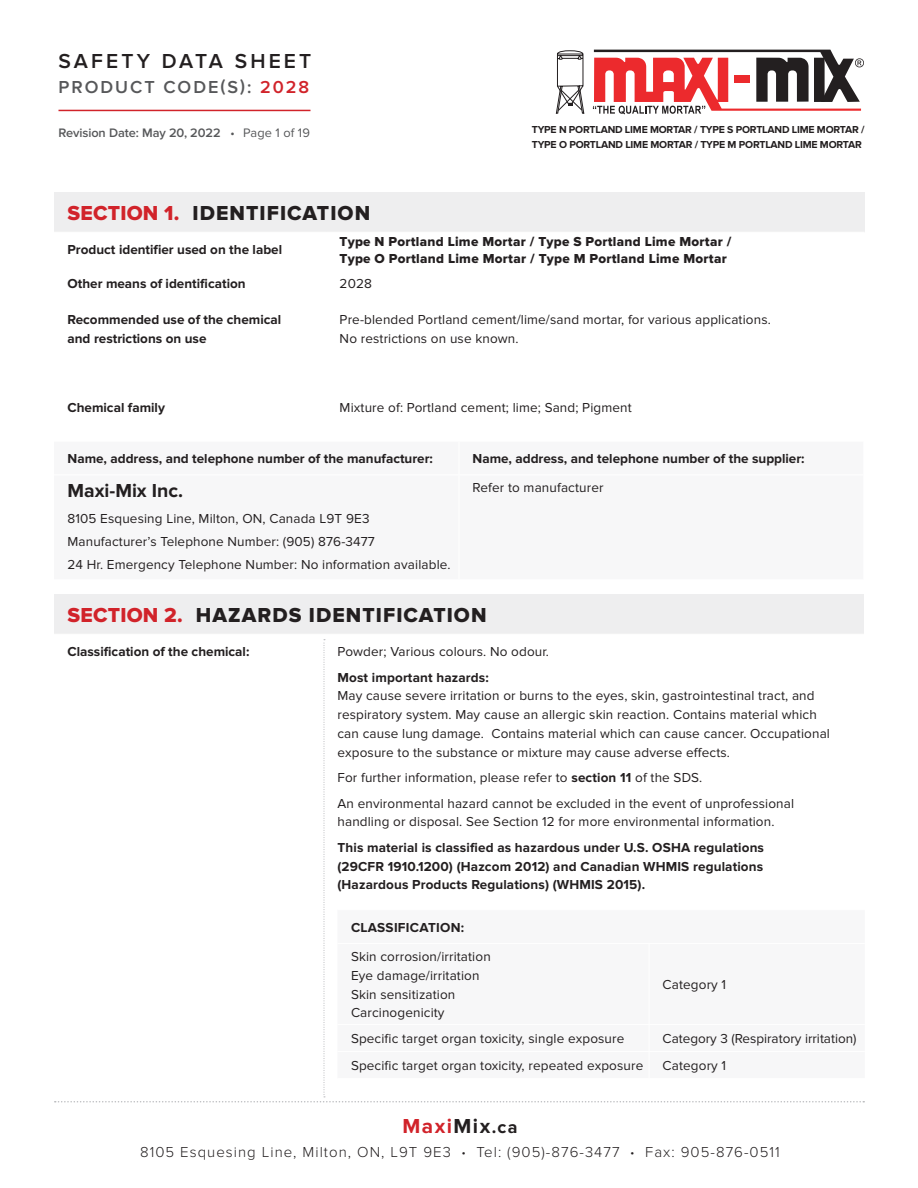
<style>
.page{position:relative;width:918px;height:1188px;background:#fff}
.page>*{position:absolute;margin:0;border:0;box-sizing:border-box;transform-origin:0 0}
.Small_header{font:21px "Proxima Nova Extrabld";letter-spacing:.05em;color:#231f20}
.t1{font:600 21px "Proxima Nova";letter-spacing:.15em;color:#231f20}
.t2{font:700 21px "Proxima Nova";letter-spacing:.07em;color:#d1232a}
.Body-small_header{font:700 19.5px "Proxima Nova";color:#231f20}
.t3{font:600 18px "Proxima Nova";letter-spacing:.11em;color:#57585a}
.t4{font:300 15px "Proxima Nova";letter-spacing:.07em;color:#231f20}
.Body_copy{font:13.5px/18.8px "Proxima Nova";letter-spacing:.01em;color:#231f20}
.Body-small_header-2{font:700 13.5px/18.8px "Proxima Nova";color:#231f20}
.Body_copy-2{font:700 13.5px/18.8px "Proxima Nova";letter-spacing:.01em;color:#231f20;text-align:justify}
.t5{font:13.5px/16.2px "Proxima Nova Extrabld";letter-spacing:.02em;color:#231f20}
.t6{font:600 12.75px "Proxima Nova";letter-spacing:-.005em;color:#57585a}
.t7{font:700 10.5px/15px "Proxima Nova";letter-spacing:-.02em;color:#231f20}
.s1{color:#d1232a}
.s2{font-weight:900}
.s3{font-weight:400}
.s4{font-weight:700}
.s5{color:#231f20}
.s6{font-size:18px;color:#231f20}
.s7{font-family:"Ba Ross Sans";font-weight:700}
</style>
<div class="page">
<div style="left:54px;top:192px;width:811px;height:40px;background:#eeeeef"></div>
<div style="left:54px;top:594px;width:810px;height:40px;background:#eeeeef"></div>
<svg style="left:593px;top:50px;width:271px;height:64px"></svg>
<svg style="left:556px;top:50px;width:29px;height:64px"></svg>
<hr style="left:58px;top:110px;width:252px;height:1px;background:#d1232a">
<p class="t1" style="left:58px;top:49px;width:254px">SAFETY DATA SHEET</p>
<p class="t3" style="left:58px;top:77px;width:252px">PRODUCT CODE(S): <span class="s1">2028</span></p>
<p class="t6" style="left:58px;top:125px;width:253px">Revision Date: May 20, 2022 <span class="s2">∙</span> <span class="s3">Page 1 of 19</span></p>
<p class="t7" style="left:532px;top:122px;width:334px">TYPE N PORTLAND LIME MORTAR / TYPE S PORTLAND LIME MORTAR /<br>TYPE O PORTLAND LIME MORTAR / TYPE M PORTLAND LIME MORTAR</p>
<p class="Small_header" style="left:68px;top:201px;width:304px"><span class="s1">SECTION 1.</span> IDENTIFICATION</p>
<p class="Body-small_header-2" style="left:68px;top:241px;width:216px">Product identifier used on the label</p>
<p class="t5" style="left:340px;top:234px;width:393px">Type N Portland Lime Mortar / Type S Portland Lime Mortar /<br>Type O Portland Lime Mortar / Type M Portland Lime Mortar</p>
<p class="Body-small_header-2" style="left:68px;top:275px;width:180px">Other means of identification</p>
<p class="Body_copy" style="left:340px;top:275px;width:34px">2028</p>
<p class="Body-small_header-2" style="left:68px;top:310px;width:215px">Recommended use of the chemical and restrictions on use</p>
<p class="Body_copy" style="left:340px;top:310px;width:433px">Pre-blended Portland cement/lime/sand mortar, for various applications.<br>No restrictions on use known.</p>
<p class="Body-small_header-2" style="left:68px;top:399px;width:99px">Chemical family</p>
<p class="Body_copy" style="left:340px;top:398px;width:294px">Mixture of: Portland cement; lime; Sand; Pigment</p>
<p class="Body-small_header-2" style="left:68px;top:450px;width:367px">Name, address, and telephone number of the manufacturer:</p>
<p class="Body-small_header-2" style="left:472px;top:450px;width:334px">Name, address, and telephone number of the supplier:</p>
<p class="Body-small_header" style="left:68px;top:479px;width:117px">Maxi-Mix Inc.</p>
<p class="Body_copy" style="left:68px;top:509px;width:304px">8105 Esquesing Line, Milton, ON, Canada L9T 9E3</p>
<p class="Body_copy" style="left:68px;top:532px;width:309px">Manufacturer’s Telephone Number: (905) 876-3477</p>
<p class="Body_copy" style="left:68px;top:555px;width:385px">24 Hr. Emergency Telephone Number: No information available.</p>
<p class="Body_copy" style="left:472px;top:479px;width:133px">Refer to manufacturer</p>
<p class="Small_header" style="left:68px;top:603px;width:421px"><span class="s1">SECTION 2.</span> HAZARDS IDENTIFICATION</p>
<p class="Body-small_header-2" style="left:68px;top:643px;width:183px">Classification of the chemical:</p>
<p class="Body_copy" style="left:338px;top:643px;width:213px">Powder; Various colours. No odour.</p>
<p class="Body_copy" style="left:338px;top:668px;width:494px"><span class="s4">Most important hazards:<br></span>May cause severe irritation or burns to the eyes, skin, gastrointestinal tract, and respiratory system. May cause an allergic skin reaction. Contains material which can cause lung damage. Contains material which can cause cancer. Occupational exposure to the substance or mixture may cause adverse effects.</p>
<p class="Body_copy" style="left:338px;top:769px;width:366px">For further information, please refer to <span class="s4">section 11</span> of the SDS.</p>
<p class="Body_copy" style="left:338px;top:794px;width:458px">An environmental hazard cannot be excluded in the event of unprofessional handling or disposal. See Section 12 for more environmental information.</p>
<p class="Body_copy-2" style="left:338px;top:838px;width:428px">This material is classified as hazardous under U.S. OSHA regulations (29CFR 1910.1200) (Hazcom 2012) and Canadian WHMIS regulations (Hazardous Products Regulations) (WHMIS 2015).</p>
<p class="Body_copy-2" style="left:351px;top:918px;width:115px">CLASSIFICATION:</p>
<p class="Body_copy" style="left:351px;top:948px;width:141px">Skin corrosion/irritation<br>Eye damage/irritation<br>Skin sensitization<br>Carcinogenicity</p>
<p class="Body_copy" style="left:663px;top:976px;width:65px">Category 1</p>
<p class="Body_copy" style="left:351px;top:1030px;width:275px">Specific target organ toxicity, single exposure</p>
<p class="Body_copy" style="left:663px;top:1030px;width:196px">Category 3 (Respiratory irritation)</p>
<p class="Body_copy" style="left:351px;top:1057px;width:294px">Specific target organ toxicity, repeated exposure</p>
<p class="Body_copy" style="left:663px;top:1057px;width:65px">Category 1</p>
<h1 class="t2" style="left:402px;top:1114px;width:117px">Maxi<span class="s5">Mix</span><span class="s6">.ca</span></h1>
<p class="t4" style="left:140px;top:1143px;width:641px">8105 Esquesing Line, Milton, ON, L9T 9E3 <span class="s7">∙</span> Tel: (905)-876-3477 <span class="s7">∙</span> Fax: 905-876-0511</p>
</div>
